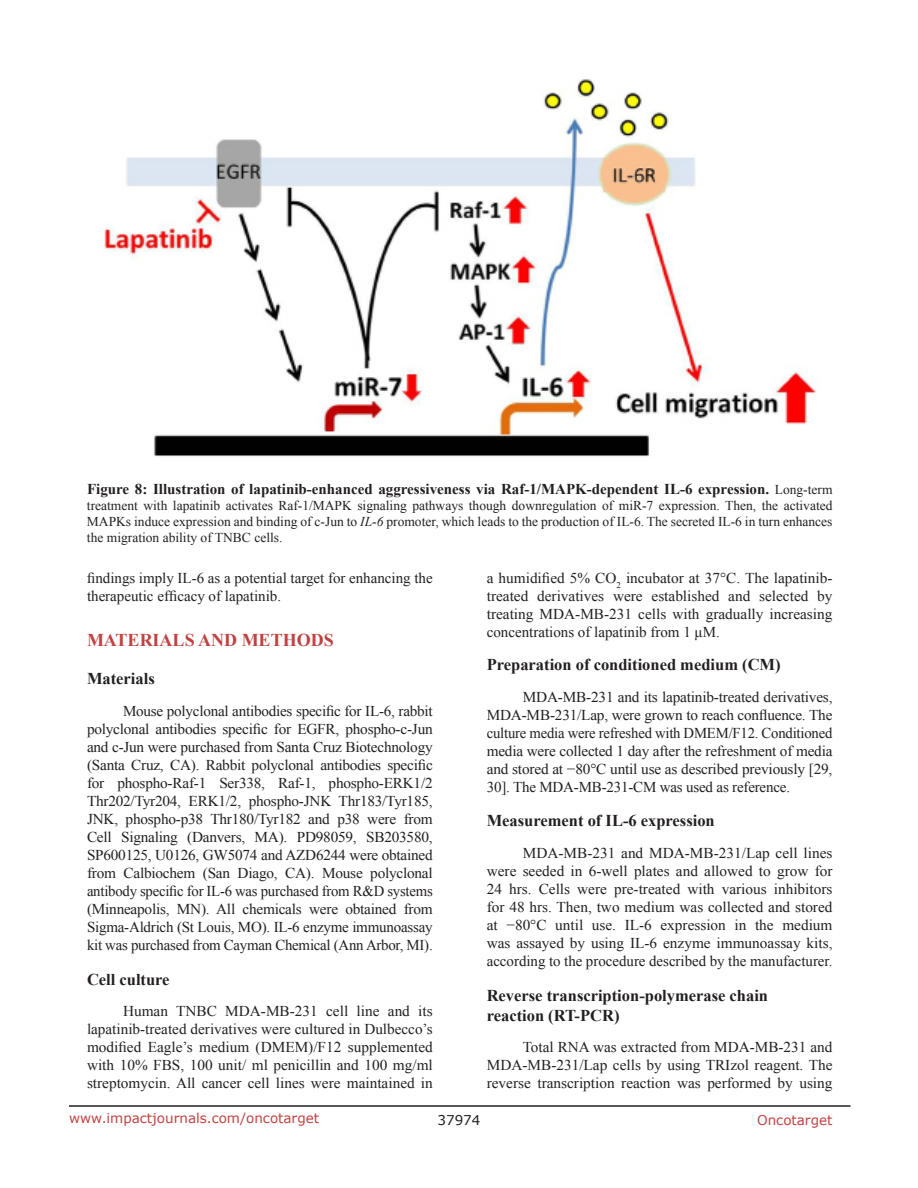
<style>
.page{position:relative;width:918px;height:1188px;background:#fff}
.page>*{position:absolute;margin:0;border:0;box-sizing:border-box;transform-origin:0 0}
.t1{font:700 18px "Times New Roman";color:#c14141}
.t2{font:700 16.5px/19.8px "Times New Roman";color:#231f20}
.t3{font:15px/18px "Times New Roman";color:#231f20;text-align:justify}
.t4{font:700 15px "Times New Roman";color:#231f20}
.t5{font:13.5px/16.2px "Times New Roman";color:#231f20;text-align:justify}
.t6{font:13.5px "Verdana";color:#c14141}
.t7{font:13.5px "Verdana";color:#231f20}
.s1{font-weight:400;font-size:13.5px}
.s2{font-style:italic}
</style>
<div class="page">
<hr style="left:69px;top:1105px;width:781px;height:2px;background:#231f20">
<img style="left:104px;top:79px;width:712px;height:378px">
<p class="t4" style="left:87px;top:478px;width:747px">Figure 8: Illustration of lapatinib-enhanced aggressiveness via Raf-1/MAPK-dependent IL-6 expression. <span class="s1">Long-term</span></p>
<p class="t5" style="left:87px;top:497px;width:747px">treatment with lapatinib activates Raf-1/MAPK signaling pathways though downregulation of miR-7 expression. Then, the activated MAPKs induce expression and binding of c-Jun to <span class="s2">IL-6</span> promoter, which leads to the production of IL-6. The secreted IL-6 in turn enhances the migration ability of TNBC cells.</p>
<p class="t3" style="left:87px;top:569px;width:347px">findings imply IL-6 as a potential target for enhancing the therapeutic efficacy of lapatinib.</p>
<p class="t1" style="left:87px;top:628px;width:248px">MATERIALS AND METHODS</p>
<p class="t2" style="left:87px;top:668px;width:69px">Materials</p>
<p class="t3" style="left:87px;top:701px;width:347px;text-indent:36px">Mouse polyclonal antibodies specific for IL-6, rabbit polyclonal antibodies specific for EGFR, phospho-c-Jun and c-Jun were purchased from Santa Cruz Biotechnology (Santa Cruz, CA). Rabbit polyclonal antibodies specific for phospho-Raf-1 Ser338, Raf-1, phospho-ERK1/2<br>Thr202/Tyr204, ERK1/2, phospho-JNK Thr183/Tyr185, JNK, phospho-p38 Thr180/Tyr182 and p38 were from Cell Signaling (Danvers, MA). PD98059, SB203580, SP600125, U0126, GW5074 and AZD6244 were obtained from Calbiochem (San Diago, CA). Mouse polyclonal antibody specific for IL-6 was purchased from R&amp;D systems (Minneapolis, MN). All chemicals were obtained from Sigma-Aldrich (St Louis, MO). IL-6 enzyme immunoassay kit was purchased from Cayman Chemical (Ann Arbor, MI).</p>
<p class="t2" style="left:87px;top:969px;width:84px">Cell culture</p>
<p class="t3" style="left:87px;top:1002px;width:347px;text-indent:36px">Human TNBC MDA-MB-231 cell line and its lapatinib-treated derivatives were cultured in Dulbecco’s modified Eagle’s medium (DMEM)/F12 supplemented with 10% FBS, 100 unit/ ml penicillin and 100 mg/ml streptomycin. All cancer cell lines were maintained in</p>
<p class="t3" style="left:487px;top:569px;width:347px">a humidified 5% CO<sub>2</sub> incubator at 37°C. The lapatinib&shy;treated derivatives were established and selected by treating MDA-MB-231 cells with gradually increasing concentrations of lapatinib from 1 μM.</p>
<p class="t2" style="left:487px;top:654px;width:295px">Preparation of conditioned medium (CM)</p>
<p class="t3" style="left:487px;top:687px;width:347px;text-indent:36px">MDA-MB-231 and its lapatinib-treated derivatives, MDA-MB-231/Lap, were grown to reach confluence. The culture media were refreshed with DMEM/F12. Conditioned media were collected 1 day after the refreshment of media and stored at −80°C until use as described previously [29, 30]. The MDA-MB-231-CM was used as reference.</p>
<p class="t2" style="left:487px;top:811px;width:230px">Measurement of IL-6 expression</p>
<p class="t3" style="left:487px;top:844px;width:347px;text-indent:36px">MDA-MB-231 and MDA-MB-231/Lap cell lines were seeded in 6-well plates and allowed to grow for 24 hrs. Cells were pre-treated with various inhibitors for 48 hrs. Then, two medium was collected and stored at −80°C until use. IL-6 expression in the medium was assayed by using IL-6 enzyme immunoassay kits, according to the procedure described by the manufacturer.</p>
<p class="t2" style="left:487px;top:985px;width:283px">Reverse transcription-polymerase chain reaction (RT-PCR)</p>
<p class="t3" style="left:487px;top:1038px;width:347px;text-indent:36px">Total RNA was extracted from MDA-MB-231 and MDA-MB-231/Lap cells by using TRIzol reagent. The reverse transcription reaction was performed by using</p>
<p class="t6" style="left:69px;top:1109px;width:252px">www.impactjournals.com/oncotarget</p>
<p class="t7" style="left:438px;top:1111px;width:44px">37974</p>
<p class="t6" style="left:757px;top:1111px;width:77px">Oncotarget</p>
</div>
